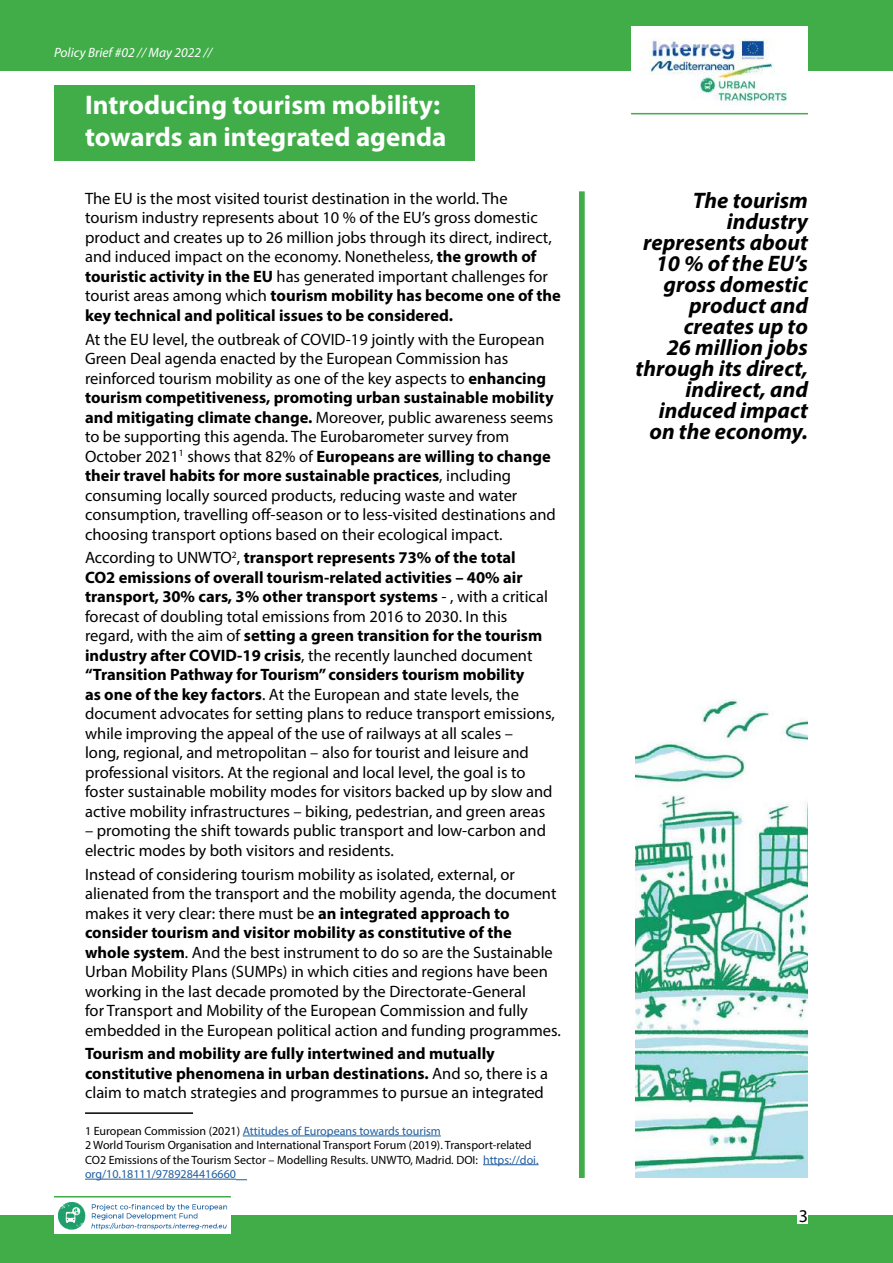
<style>
.page{position:relative;width:893px;height:1263px;background:#fff}
.page>*{position:absolute;margin:0;border:0;box-sizing:border-box;transform-origin:0 0}
.t1{font:700 27px/32.4px "Myriad Pro";color:#fff}
.t2{font:italic 700 22.5px/21px "Myriad Pro";color:#000;text-align:right}
.t3{font:18px "Myriad Pro";color:#000}
.t4{font:16.5px/19.5px "Myriad Pro";color:#000}
.t5{font:700 16.5px/19.5px "Myriad Pro";color:#000}
.t6{font:italic 13.5px "Myriad Pro";color:#fff}
.t7{font:12px/14.4px "Myriad Pro";color:#000}
.s1{font-weight:700}
.s2{font-weight:400}
.s3{color:#215e9e}
</style>
<div class="page">
<img style="left:631px;top:71px;width:177px;height:44px">
<div style="left:0;top:1216px;width:893px;height:47px;background:#41ad49"></div>
<div style="left:54px;top:1202px;width:177px;height:31px;background:#fff"></div>
<img style="left:59px;top:1202px;width:169px;height:27px">
<hr style="left:54px;top:1196px;width:177px;height:1px;background:#41ad49">
<hr style="left:85px;top:1112px;width:108px;height:2px;background:#000">
<hr style="left:243px;top:1135px;width:198px;height:1px;background:#215e9e">
<hr style="left:483px;top:1164px;width:56px;height:1px;background:#215e9e">
<hr style="left:85px;top:1179px;width:151px;height:1px;background:#215e9e">
<div style="left:54px;top:85px;width:420px;height:75px;background:#41ad49"></div>
<svg style="left:579px;top:191px;width:6px;height:987px;fill:#41ad49"></svg>
<div style="left:0;top:0;width:893px;height:71px;background:#41ad49"></div>
<hr style="left:631px;top:113px;width:177px;height:1px;background:#41ad49">
<div style="left:797px;top:1208px;width:11px;height:16px;background:#fff"></div>
<img style="left:636px;top:699px;width:172px;height:479px">
<p class="t6" style="left:54px;top:44px;width:160px">Policy Brief #02 // May 2022 //</p>
<h1 class="t1" style="left:85px;top:88px;width:363px">Introducing tourism mobility: towards an integrated agenda</h1>
<p class="t4" style="left:85px;top:188px;width:477px">The EU is the most visited tourist destination in the world. The tourism industry represents about 10 % of the EU’s gross domestic product and creates up to 26 million jobs through its direct, indirect, and induced impact on the economy. Nonetheless, <span class="s1">the growth of touristic activity in the EU</span> has generated important challenges for tourist areas among which <span class="s1">tourism mobility has become one of the key technical and political issues to be considered.</span></p>
<p class="t4" style="left:85px;top:329px;width:472px">At the EU level, the outbreak of COVID-19 jointly with the European Green Deal agenda enacted by the European Commission has reinforced tourism mobility as one of the key aspects to <span class="s1">enhancing tourism competitiveness, promoting urban sustainable mobility and mitigating climate change.</span> Moreover, public awareness seems to be supporting this agenda. The Eurobarometer survey from October 2021<sup>1</sup> shows that 82% of <span class="s1">Europeans are willing to change their travel habits for more sustainable practices</span>, including consuming locally sourced products, reducing waste and water consumption, travelling off-season or to less-visited destinations and choosing transport options based on their ecological impact.</p>
<p class="t4" style="left:85px;top:548px;width:471px">According to UNWTO<sup>2</sup>, <span class="s1">transport represents 73% of the total<br>CO2 emissions of overall tourism-related activities – 40% air transport, 30% cars, 3% other transport systems</span> - , with a critical forecast of doubling total emissions from 2016 to 2030. In this regard, with the aim of <span class="s1">setting a green transition for the tourism industry after COVID-19 crisis</span>, the recently launched document <span class="s1">“Transition Pathway for Tourism” considers tourism mobility<br>as one of the key factors</span>. At the European and state levels, the document advocates for setting plans to reduce transport emissions, while improving the appeal of the use of railways at all scales –<br>long, regional, and metropolitan – also for tourist and leisure and professional visitors. At the regional and local level, the goal is to foster sustainable mobility modes for visitors backed up by slow and active mobility infrastructures – biking, pedestrian, and green areas</p>
<p class="t4" style="left:85px;top:821px;width:462px">– promoting the shift towards public transport and low-carbon and electric modes by both visitors and residents.</p>
<p class="t4" style="left:85px;top:864px;width:477px">Instead of considering tourism mobility as isolated, external, or alienated from the transport and the mobility agenda, the document makes it very clear: there must be <span class="s1">an integrated approach to consider tourism and visitor mobility as constitutive of the whole system</span>. And the best instrument to do so are the Sustainable Urban Mobility Plans (SUMPs) in which cities and regions have been working in the last decade promoted by the Directorate-General<br>for Transport and Mobility of the European Commission and fully embedded in the European political action and funding programmes.</p>
<p class="t5" style="left:85px;top:1043px;width:464px">Tourism and mobility are fully intertwined and mutually constitutive phenomena in urban destinations. <span class="s2">And so, there is a claim to match strategies and programmes to pursue an integrated</span></p>
<p class="t7" style="left:85px;top:1123px;width:455px">1 European Commission (2021) <span class="s3">Attitudes of Europeans towards tourism<br></span>2 World Tourism Organisation and International Transport Forum (2019). Transport-related CO2 Emissions of the Tourism Sector – Modelling Results. UNWTO, Madrid. DOI: <span class="s3">https://doi. org/10.18111/9789284416660</span></p>
<h2 class="t2" style="left:636px;top:189px;width:174px">The tourism industry represents about<br>10 % of the EU’s gross domestic product and creates up to<br>26 million jobs through its direct, indirect, and induced impact on the economy.</h2>
<p class="t3" style="left:799px;top:1205px;width:11px">3</p>
</div>
